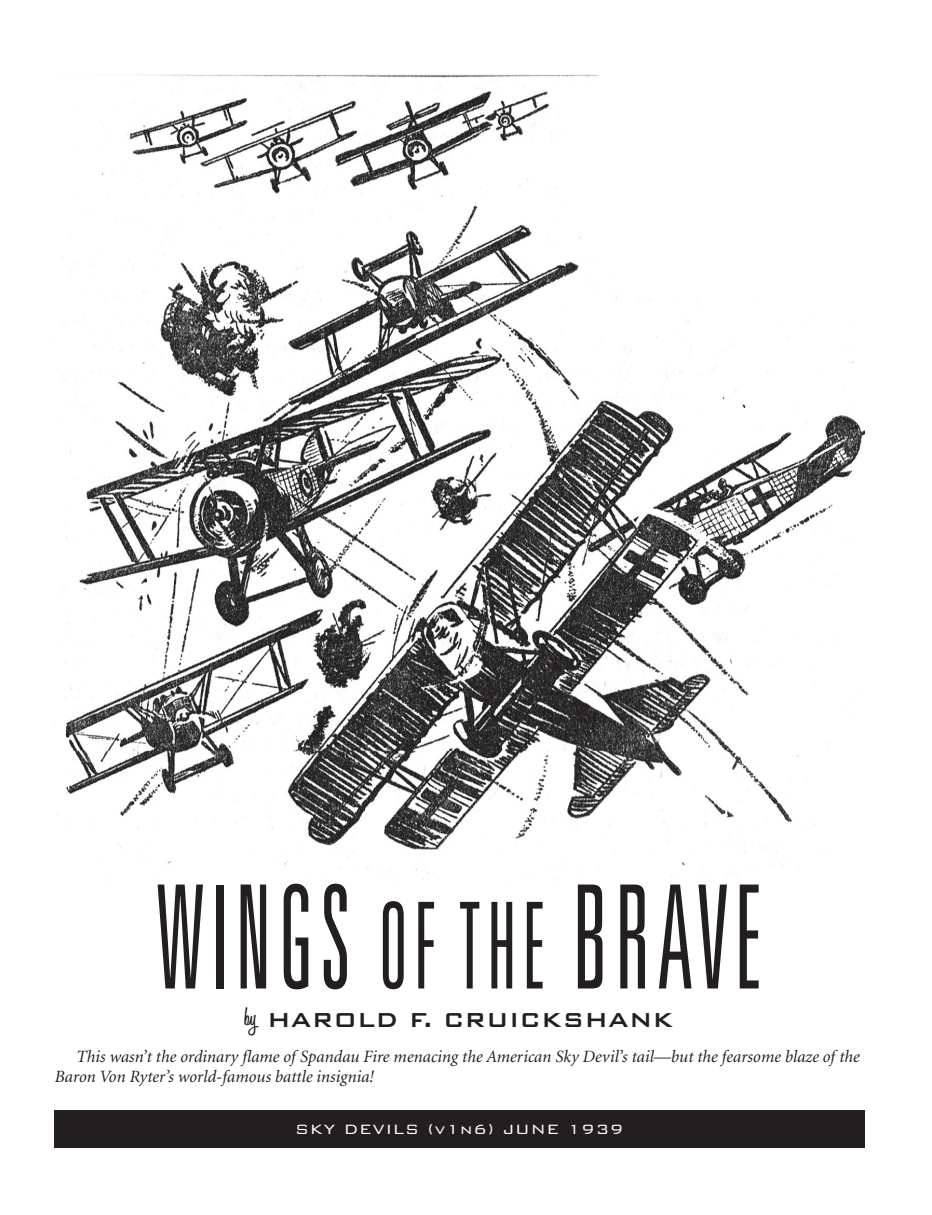
<style>
.page{position:relative;width:932px;height:1215px;background:#fff}
.page>*{position:absolute;margin:0;border:0;box-sizing:border-box;transform-origin:0 0}
.t1{font:300 ultra-condensed 144px "Univers";letter-spacing:.06em;color:#231f20;scale:.75 1}
.t2{font:500 27px "Bank Gothic BT";color:#231f20}
.t3{font:300 18px "Bank Gothic BT";letter-spacing:.04em;color:#fff}
.t4{font:italic 17.25px/20.7px "Minion";color:#231f20}
.s1{font-size:120px}
.s2{font-family:"Honey Script";font-weight:600}
</style>
<div class="page">
<div style="left:54px;top:1110px;width:810px;height:38px;background:#231f20"></div>
<img style="left:54px;top:74px;width:810px;height:807px">
<h1 class="t1" style="left:156px;top:862px;width:809px">WINGS <span class="s1">OF THE</span> BRAVE</h1>
<h2 class="t2" style="left:244px;top:1005px;width:431px"><span class="s2">by</span> HAROLD F. CRUICKSHANK</h2>
<p class="t4" style="left:54px;top:1046px;width:806px;text-indent:22px">This wasn’t the ordinary flame of Spandau Fire menacing the American Sky Devil’s tail—but the fearsome blaze of the<br>Baron Von Ryter’s world-famous battle insignia!</p>
<p class="t3" style="left:295px;top:1120px;width:330px">SKY DEVILS (v1n6) JUNE 1939</p>
</div>
